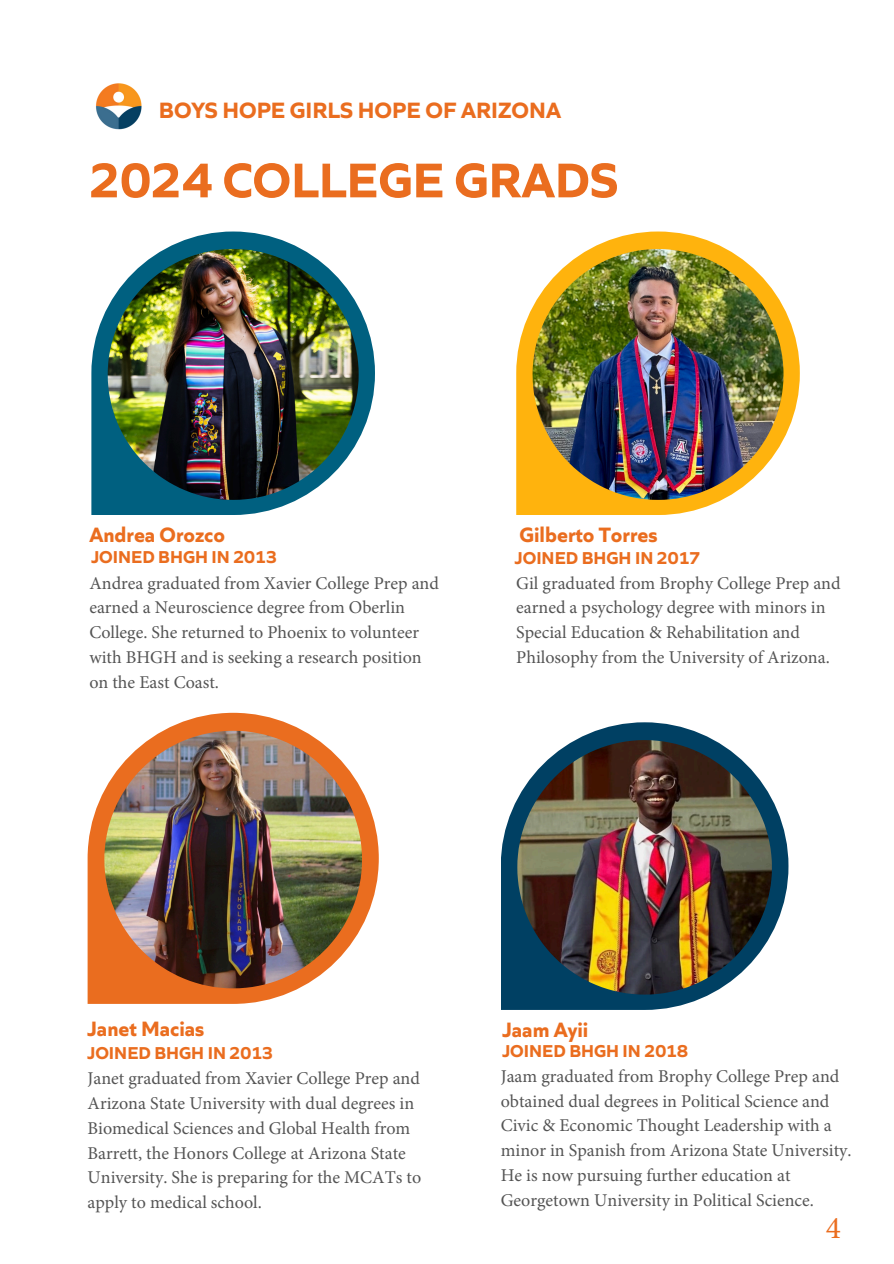
<style>
.page{position:relative;width:894px;height:1264px;background:#fff}
.page>*{position:absolute;margin:0;border:0;box-sizing:border-box;transform-origin:0 0}
.t1{font:700 51px "Quiet Sans";color:#ea6d1f}
.t2{font:31.5px "Minion Pro";color:#ea6d1f}
.t3{font:700 23.25px "Quiet Sans";color:#ea6d1f}
.t4{font:700 21.75px "Quiet Sans";color:#ea6d1f}
.t5{font:18px/24.8px "Minion Pro";color:#545454}
.t6{font:700 18px "Quiet Sans";color:#ea6d1f}
</style>
<div class="page">
<img style="left:96px;top:83px;width:46px;height:47px">
<svg style="left:516px;top:231px;width:283px;height:284px"></svg>
<img style="left:532px;top:249px;width:251px;height:251px">
<svg style="left:501px;top:722px;width:287px;height:287px"></svg>
<img style="left:517px;top:740px;width:254px;height:254px">
<svg style="left:91px;top:231px;width:284px;height:284px"></svg>
<img style="left:108px;top:249px;width:250px;height:251px">
<svg style="left:88px;top:712px;width:290px;height:291px"></svg>
<img style="left:104px;top:730px;width:258px;height:258px">
<p class="t3" style="left:159px;top:96px;width:403px">BOYS HOPE GIRLS HOPE OF ARIZONA</p>
<h3 class="t1" style="left:89px;top:148px;width:530px">2024 COLLEGE GRADS</h3>
<p class="t4" style="left:89px;top:521px;width:137px">Andrea Orozco</p>
<p class="t6" style="left:91px;top:546px;width:187px">JOINED BHGH IN 2013</p>
<h4 class="t5" style="left:89px;top:572px;width:351px">Andrea graduated from Xavier College Prep and earned a Neuroscience degree from Oberlin College. She returned to Phoenix to volunteer with BHGH and is seeking a research position on the East Coast.</h4>
<p class="t4" style="left:519px;top:521px;width:139px">Gilberto Torres</p>
<p class="t6" style="left:515px;top:546px;width:187px">JOINED BHGH IN 2017</p>
<h4 class="t5" style="left:516px;top:572px;width:326px">Gil graduated from Brophy College Prep and earned a psychology degree with minors in Special Education &amp; Rehabilitation and Philosophy from the University of Arizona.</h4>
<h3 class="t4" style="left:88px;top:1014px;width:118px">Janet Macias</h3>
<h3 class="t6" style="left:88px;top:1041px;width:187px">JOINED BHGH IN 2013</h3>
<p class="t5" style="left:88px;top:1067px;width:335px">Janet graduated from Xavier College Prep and Arizona State University with dual degrees in Biomedical Sciences and Global Health from Barrett, the Honors College at Arizona State University. She is preparing for the MCATs to apply to medical school.</p>
<h3 class="t4" style="left:502px;top:1015px;width:87px">Jaam Ayii</h3>
<h4 class="t6" style="left:502px;top:1040px;width:187px">JOINED BHGH IN 2018</h4>
<p class="t5" style="left:500px;top:1065px;width:352px">Jaam graduated from Brophy College Prep and obtained dual degrees in Political Science and Civic &amp; Economic Thought Leadership with a minor in Spanish from Arizona State University.<br>He is now pursuing further education at Georgetown University in Political Science.</p>
<p class="t2" style="left:825px;top:1214px;width:17px">4</p>
</div>
